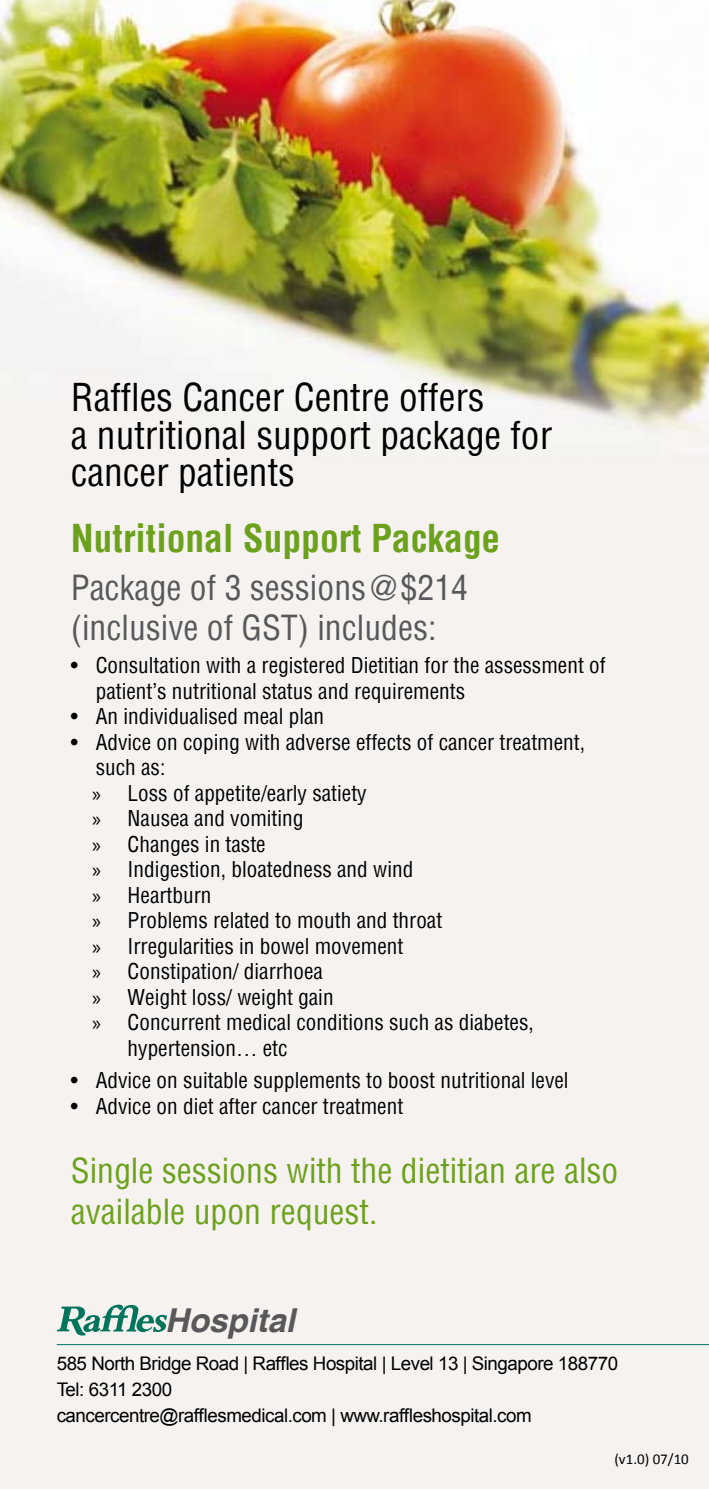
<style>
.page{position:relative;width:709px;height:1489px;background:#fff}
.page>*{position:absolute;margin:0;border:0;box-sizing:border-box;transform-origin:0 0}
.t1{font:condensed 37.5px/37.5px "Helvetica";color:#000}
.t2{font:700 condensed 37.5px "Helvetica";color:#6ca11d}
.t3{font:condensed 33.75px/40.5px "Helvetica";color:#6ca11d}
.t4{font:condensed 33.75px/40.5px "Helvetica";color:#58585a}
.t5{font:italic 700 33px "Helvetica";color:#58585a}
.t6{font:condensed 21.25px/25.5px "Helvetica";color:#000}
.t7{font:21.25px/25.5px "Myriad Pro";color:#000;text-align:justify}
.t8{font:18.75px/26.2px "Arial";letter-spacing:-.025em;color:#000}
.t9{font:15px "Calibri";color:#000}
</style>
<div class="page">
<img style="left:0;top:0;width:709px;height:1488px">
<hr style="left:57px;top:1343px;width:652px;height:1px;background:#00755c">
<svg style="left:57px;top:1304px;width:110px;height:31px"></svg>
<h1 class="t1" style="left:71px;top:378px;width:483px">Raffles Cancer Centre offers<br>a nutritional support package for cancer patients</h1>
<h1 class="t2" style="left:71px;top:514px;width:431px">Nutritional Support Package</h1>
<h2 class="t4" style="left:71px;top:567px;width:399px">Package of 3 sessions@$214 (inclusive of GST) includes:</h2>
<p class="t6" style="left:96px;top:652px;width:511px">Consultation with a registered Dietitian for the assessment of</p>
<p class="t6" style="left:96px;top:677px;width:371px">patient’s nutritional status and requirements</p>
<p class="t6" style="left:96px;top:703px;width:230px">An individualised meal plan</p>
<p class="t6" style="left:96px;top:728px;width:491px">Advice on coping with adverse effects of cancer treatment,</p>
<p class="t6" style="left:96px;top:754px;width:71px">such as:</p>
<p class="t6" style="left:128px;top:779px;width:240px">Loss of appetite/early satiety</p>
<p class="t6" style="left:128px;top:805px;width:177px">Nausea and vomiting</p>
<p class="t6" style="left:128px;top:830px;width:140px">Changes in taste</p>
<p class="t6" style="left:128px;top:856px;width:287px">Indigestion, bloatedness and wind</p>
<p class="t6" style="left:128px;top:881px;width:85px">Heartburn</p>
<p class="t6" style="left:128px;top:907px;width:316px">Problems related to mouth and throat</p>
<p class="t6" style="left:128px;top:932px;width:277px">Irregularities in bowel movement</p>
<p class="t6" style="left:128px;top:958px;width:197px">Constipation/ diarrhoea</p>
<p class="t6" style="left:128px;top:983px;width:207px">Weight loss/ weight gain</p>
<p class="t6" style="left:128px;top:1009px;width:407px">Concurrent medical conditions such as diabetes,</p>
<p class="t6" style="left:128px;top:1034px;width:161px">hypertension… etc</p>
<p class="t6" style="left:96px;top:1067px;width:474px">Advice on suitable supplements to boost nutritional level<br>Advice on diet after cancer treatment</p>
<p class="t6" style="left:71px;top:652px;width:9px">•</p>
<p class="t6" style="left:71px;top:703px;width:9px">• •</p>
<p class="t7" style="left:92px;top:780px;width:10px">» » » » » » » » » »</p>
<p class="t6" style="left:71px;top:1067px;width:9px">• •</p>
<h2 class="t3" style="left:71px;top:1150px;width:549px">Single sessions with the dietitian are also available upon request.</h2>
<h3 class="t5" style="left:165px;top:1299px;width:131px">Hospital</h3>
<p class="t8" style="left:57px;top:1349px;width:563px">585 North Bridge Road | Raffles Hospital | Level 13 | Singapore 188770<br>Tel: 6311 2300<br>cancercentre@rafflesmedical.com | www.raffleshospital.com</p>
<p class="t9" style="left:614px;top:1449px;width:76px">(v1.0) 07/10</p>
</div>
